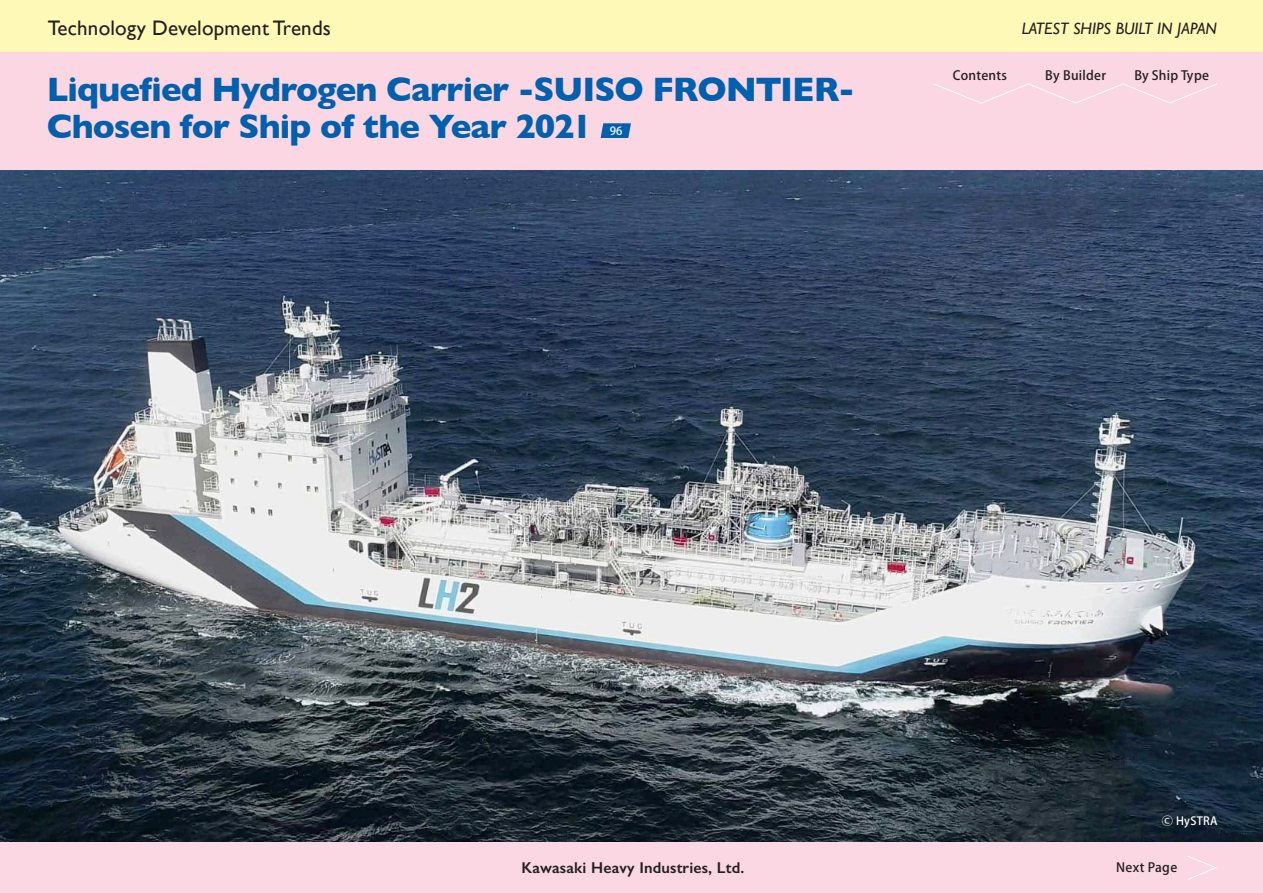
<style>
.page{position:relative;width:1263px;height:893px;background:#fff}
.page>*{position:absolute;margin:0;border:0;box-sizing:border-box;transform-origin:0 0}
.船名{font:700 34.5px "Gill Sans";letter-spacing:-.025em;color:#0160ae}
.Page_title{font:21px "Gill Sans";letter-spacing:.01em;color:#231f20}
.Latest{font:italic 16.5px "Gill Sans";color:#231f20}
.会社名{font:600 15.75px "Gill Sans";letter-spacing:.01em;color:#231f20}
.t1{font:500 12.75px "Koz Go Pr 6 N";letter-spacing:.02em;color:#231f20}
.Ship_namber{font:500 11.25px "Koz Go Pr 6 N";letter-spacing:.025em;color:#fff}
</style>
<div class="page">
<div style="left:1px;top:51px;width:1262px;height:119px;background:#fad7e2"></div>
<div style="left:0;top:0;width:1263px;height:51px;background:#fff9b8"></div>
<div style="left:0;top:840px;width:1263px;height:53px;background:#fad7e2"></div>
<svg style="left:934px;top:83px;width:283px;height:21px"></svg>
<svg style="left:1188px;top:856px;width:29px;height:24px"></svg>
<img style="left:0;top:170px;width:1263px;height:672px">
<svg style="left:601px;top:123px;width:30px;height:15px"></svg>
<p class="Page_title" style="left:48px;top:15px;width:285px">Technology Development Trends</p>
<p class="船名" style="left:47px;top:62px;width:810px">Liquefied Hydrogen Carrier -SUISO FRONTIER-</p>
<p class="船名" style="left:47px;top:99px;width:547px">Chosen for Ship of the Year 2021</p>
<p class="Ship_namber" style="left:610px;top:125px;width:14px">96</p>
<p class="t1" style="left:953px;top:69px;width:56px">Contents</p>
<p class="Latest" style="left:1022px;top:19px;width:197px">LATEST SHIPS BUILT IN JAPAN</p>
<p class="t1" style="left:1134px;top:69px;width:76px">By Ship Type</p>
<p class="t1" style="left:1045px;top:69px;width:62px">By Builder</p>
<p class="会社名" style="left:521px;top:858px;width:224px">Kawasaki Heavy Industries, Ltd.</p>
<p class="Ship_namber" style="left:1162px;top:815px;width:57px">Ⓒ HySTRA</p>
<p class="t1" style="left:1116px;top:860px;width:63px">Next Page</p>
</div>
